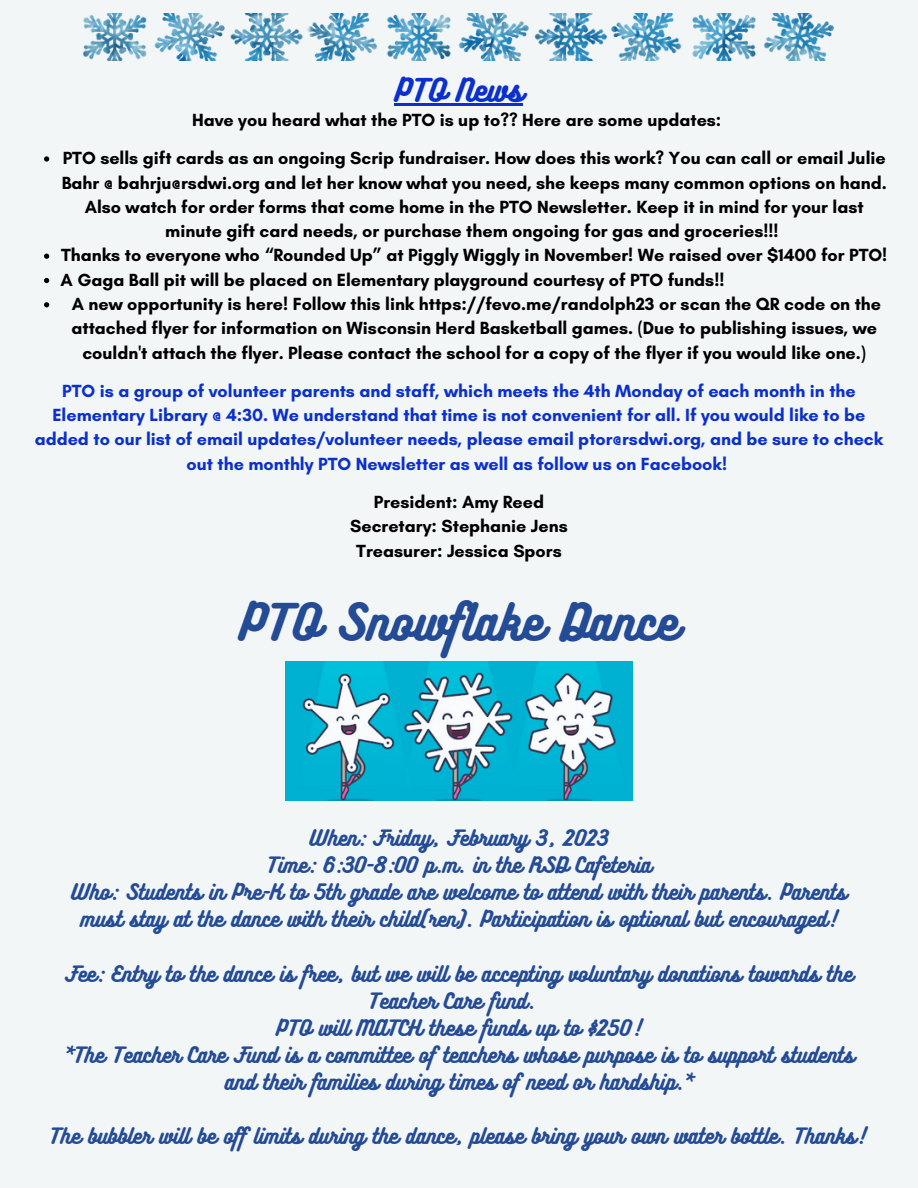
<style>
.page{position:relative;width:918px;height:1188px;background:#f3f6f7}
.page>*{position:absolute;margin:0;border:0;box-sizing:border-box;transform-origin:0 0}
.t1{font:45px "Bukhari Script";color:#244b95}
.t2{font:28.35px "Bukhari Script";color:#0b30cb}
.t3{font:19.5px/27.2px "Bukhari Script";color:#244b95;text-align:center}
.t4{font:700 17.85px/24.3px "Glacial Indifference";color:#000;text-align:center}
.t5{font:700 17.85px/24.3px "Glacial Indifference";color:#0b30cb;text-align:center}
</style>
<div class="page">
<img style="left:285px;top:662px;width:348px;height:138px">
<img style="left:84px;top:13px;width:750px;height:47px">
<svg style="left:44px;top:156px;width:5px;height:6px"></svg>
<svg style="left:44px;top:254px;width:5px;height:5px"></svg>
<svg style="left:44px;top:278px;width:5px;height:5px"></svg>
<svg style="left:44px;top:302px;width:5px;height:5px"></svg>
<hr style="left:395px;top:103px;width:128px;height:3px;background:#0b30cb">
<h2 class="t2" style="left:395px;top:71px;width:130px">PTO News</h2>
<p class="t4" style="left:192px;top:108px;width:531px">Have you heard what the PTO is up to?? Here are some updates:</p>
<p class="t4" style="left:63px;top:146px;width:825px">PTO sells gift cards as an ongoing Scrip fundraiser. How does this work? You can call or email Julie</p>
<p class="t4" style="left:62px;top:170px;width:827px">Bahr @ bahrju@rsdwi.org and let her know what you need, she keeps many common options on hand.</p>
<p class="t4" style="left:85px;top:194px;width:781px">Also watch for order forms that come home in the PTO Newsletter. Keep it in mind for your last</p>
<p class="t4" style="left:165px;top:219px;width:615px">minute gift card needs, or purchase them ongoing for gas and groceries!!!</p>
<p class="t4" style="left:61px;top:243px;width:828px">Thanks to everyone who “Rounded Up” at Piggly Wiggly in November! We raised over $1400 for PTO!</p>
<p class="t4" style="left:61px;top:267px;width:665px">A Gaga Ball pit will be placed on Elementary playground courtesy of PTO funds!!</p>
<p class="t4" style="left:72px;top:292px;width:811px">A new opportunity is here! Follow this link https://fevo.me/randolph23 or scan the QR code on the</p>
<p class="t4" style="left:71px;top:316px;width:807px">attached flyer for information on Wisconsin Herd Basketball games. (Due to publishing issues, we</p>
<p class="t4" style="left:82px;top:340px;width:785px">couldn't attach the flyer. Please contact the school for a copy of the flyer if you would like one.)</p>
<p class="t5" style="left:35px;top:378px;width:850px">PTO is a group of volunteer parents and staff, which meets the 4th Monday of each month in the Elementary Library @ 4:30. We understand that time is not convenient for all. If you would like to be added to our list of email updates/volunteer needs, please email ptor@rsdwi.org, and be sure to check out the monthly PTO Newsletter as well as follow us on Facebook!</p>
<p class="t4" style="left:350px;top:490px;width:219px">President: Amy Reed<br>Secretary: Stephanie Jens<br>Treasurer: Jessica Spors</p>
<h1 class="t1" style="left:239px;top:593px;width:441px">PTO Snowflake Dance</h1>
<p class="t3" style="left:71px;top:823px;width:777px">When: Friday, February 3, 2023<br>Time: 6:30-8:00 p.m. in the RSD Cafeteria<br>Who: Students in Pre-K to 5th grade are welcome to attend with their parents. Parents must stay at the dance with their child(ren). Participation is optional but encouraged!</p>
<p class="t3" style="left:65px;top:959px;width:789px">Fee: Entry to the dance is free, but we will be accepting voluntary donations towards the</p>
<p class="t3" style="left:368px;top:986px;width:168px">Teacher Care fund.</p>
<p class="t3" style="left:276px;top:1013px;width:367px">PTO will MATCH these funds up to $250!</p>
<p class="t3" style="left:64px;top:1040px;width:792px">*The Teacher Care Fund is a committee of teachers whose purpose is to support students</p>
<p class="t3" style="left:225px;top:1067px;width:470px">and their families during times of need or hardship.*</p>
<p class="t3" style="left:49px;top:1122px;width:818px">The bubbler will be of limits during the dance, please bring your own water bottle. Thanks!</p>
</div>
